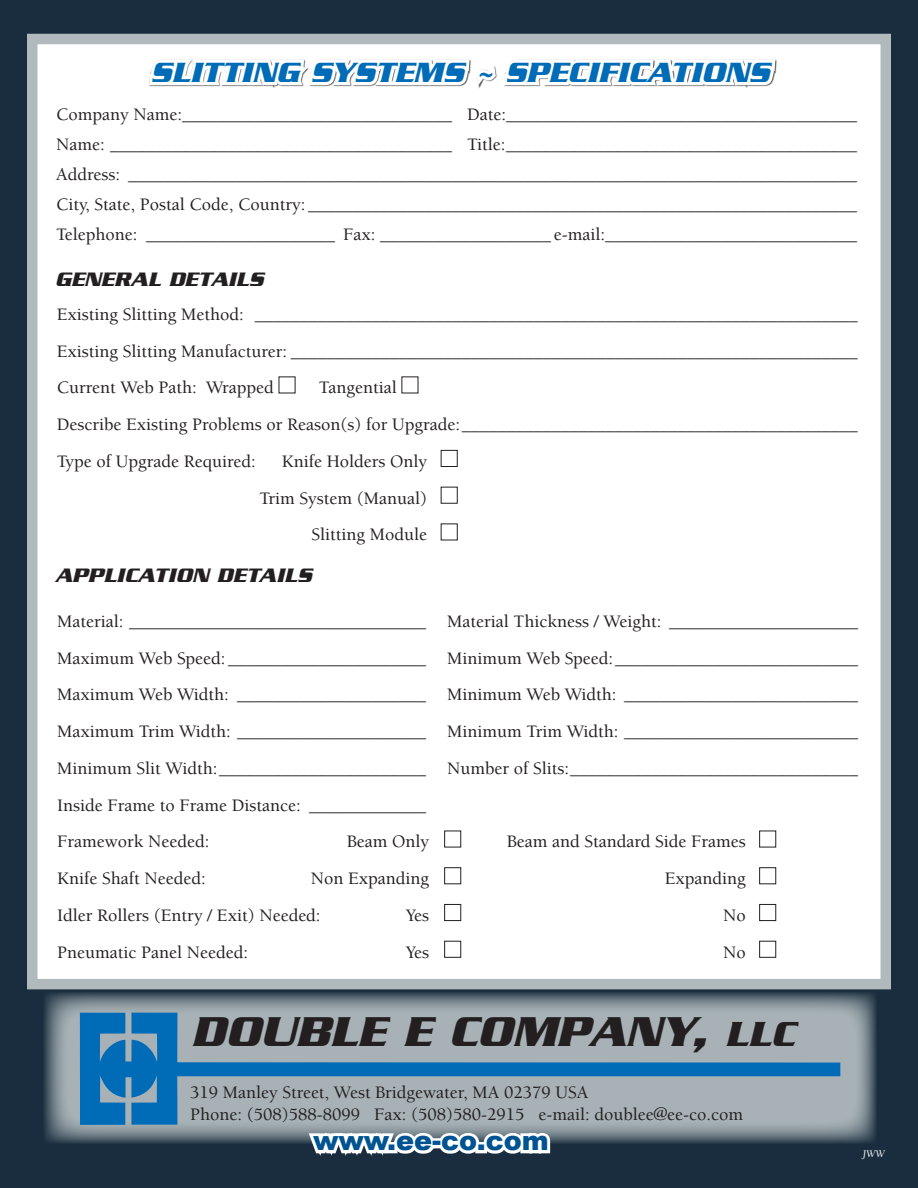
<style>
.page{position:relative;width:918px;height:1188px;background:#192d3e}
.page>*{position:absolute;margin:0;border:0;box-sizing:border-box;transform-origin:0 0}
.t1{font:italic 700 45px "Serpentine";color:#231f20}
.t2{font:italic 700 30px "Serpentine";color:#006bb6}
.t3{font:900 27px "Arial";color:#005391}
.Specs_Text{font:italic 700 21px "Serpentine";color:#231f20}
.Specs_Text-2{font:500 18px/30px "Berkeley";color:#231f20}
.t4{font:italic 10.5px "Berkeley";color:#fff}
.s1{font-size:37.5px}
</style>
<div class="page">
<div style="left:27px;top:34px;width:864px;height:955px;background:#fff;border:10px solid #b0babd"></div>
<svg style="left:146px;top:33px;width:633px;height:55px"></svg>
<div style="left:441px;top:450px;width:17px;height:17px;border:1px solid #231f20"></div>
<div style="left:441px;top:487px;width:17px;height:17px;border:1px solid #231f20"></div>
<div style="left:441px;top:524px;width:17px;height:16px;border:1px solid #231f20"></div>
<div style="left:444px;top:831px;width:17px;height:16px;border:1px solid #231f20"></div>
<div style="left:759px;top:831px;width:17px;height:16px;border:1px solid #231f20"></div>
<div style="left:444px;top:867px;width:17px;height:17px;border:1px solid #231f20"></div>
<div style="left:759px;top:867px;width:17px;height:17px;border:1px solid #231f20"></div>
<div style="left:444px;top:904px;width:17px;height:17px;border:1px solid #231f20"></div>
<div style="left:759px;top:904px;width:17px;height:17px;border:1px solid #231f20"></div>
<div style="left:444px;top:941px;width:17px;height:17px;border:1px solid #231f20"></div>
<div style="left:759px;top:941px;width:17px;height:17px;border:1px solid #231f20"></div>
<svg style="left:44px;top:992px;width:832px;height:152px;background:#74828a"></svg>
<svg style="left:80px;top:1013px;width:760px;height:112px;background:#83a2b6"></svg>
<svg style="left:304px;top:1123px;width:249px;height:33px;background:#bdc3c7"></svg>
<p class="t2" style="left:151px;top:55px;width:621px">SLITTING SYSTEMS ~ SPECIFICATIONS</p>
<p class="Specs_Text-2" style="left:56px;top:100px;width:803px">Company Name:______________________________ Date:_______________________________________<br>Name: ______________________________________ Title:_______________________________________</p>
<p class="Specs_Text-2" style="left:56px;top:160px;width:802px">Address: _________________________________________________________________________________<br>City, State, Postal Code, Country: _____________________________________________________________</p>
<p class="Specs_Text-2" style="left:56px;top:220px;width:803px">Telephone: _____________________ Fax: ___________________ e-mail:____________________________</p>
<p class="Specs_Text" style="left:55px;top:267px;width:210px">GENERAL DETAILS</p>
<p class="Specs_Text-2" style="left:57px;top:300px;width:802px">Existing Slitting Method: ___________________________________________________________________</p>
<p class="Specs_Text-2" style="left:57px;top:336px;width:802px">Existing Slitting Manufacturer: _______________________________________________________________</p>
<p class="Specs_Text-2" style="left:57px;top:373px;width:219px">Current Web Path: Wrapped</p>
<p class="Specs_Text-2" style="left:319px;top:373px;width:80px">Tangential</p>
<p class="Specs_Text-2" style="left:57px;top:410px;width:802px">Describe Existing Problems or Reason(s) for Upgrade:____________________________________________</p>
<p class="Specs_Text-2" style="left:57px;top:447px;width:200px">Type of Upgrade Required:</p>
<p class="Specs_Text-2" style="left:282px;top:447px;width:147px">Knife Holders Only</p>
<p class="Specs_Text-2" style="left:259px;top:483px;width:169px">Trim System (Manual)</p>
<p class="Specs_Text-2" style="left:312px;top:520px;width:117px">Slitting Module</p>
<p class="Specs_Text" style="left:55px;top:563px;width:258px">APPLICATION DETAILS</p>
<p class="Specs_Text-2" style="left:57px;top:607px;width:803px">Material: _________________________________ Material Thickness / Weight: _____________________</p>
<p class="Specs_Text-2" style="left:57px;top:643px;width:802px">Maximum Web Speed: ______________________ Minimum Web Speed:___________________________</p>
<p class="Specs_Text-2" style="left:57px;top:680px;width:802px">Maximum Web Width: _____________________ Minimum Web Width: __________________________</p>
<p class="Specs_Text-2" style="left:57px;top:717px;width:802px">Maximum Trim Width: _____________________ Minimum Trim Width: __________________________</p>
<p class="Specs_Text-2" style="left:57px;top:754px;width:802px">Minimum Slit Width:_______________________ Number of Slits:________________________________</p>
<p class="Specs_Text-2" style="left:57px;top:790px;width:370px">Inside Frame to Frame Distance: _____________</p>
<p class="Specs_Text-2" style="left:57px;top:827px;width:154px">Framework Needed:</p>
<p class="Specs_Text-2" style="left:347px;top:827px;width:84px">Beam Only</p>
<p class="Specs_Text-2" style="left:507px;top:827px;width:240px">Beam and Standard Side Frames</p>
<p class="Specs_Text-2" style="left:57px;top:864px;width:150px">Knife Shaft Needed:</p>
<p class="Specs_Text-2" style="left:311px;top:864px;width:120px">Non Expanding</p>
<p class="Specs_Text-2" style="left:665px;top:864px;width:83px">Expanding</p>
<p class="Specs_Text-2" style="left:57px;top:901px;width:265px">Idler Rollers (Entry / Exit) Needed:</p>
<p class="Specs_Text-2" style="left:406px;top:901px;width:25px">Yes</p>
<p class="Specs_Text-2" style="left:723px;top:901px;width:24px">No</p>
<p class="Specs_Text-2" style="left:57px;top:937px;width:192px">Pneumatic Panel Needed:</p>
<p class="Specs_Text-2" style="left:406px;top:937px;width:25px">Yes</p>
<p class="Specs_Text-2" style="left:723px;top:937px;width:24px">No</p>
<p class="t1" style="left:191px;top:1006px;width:605px">DOUBLE E COMPANY, <span class="s1">LLC</span></p>
<p class="Specs_Text-2" style="left:190px;top:1082px;width:555px;line-height:21.6px">319 Manley Street, West Bridgewater, MA 02379 USA<br>Phone: (508)588-8099 Fax: (508)580-2915 e-mail: doublee@ee-co.com</p>
<p class="t3" style="left:313px;top:1121px;width:237px">www.ee-co.com</p>
<p class="t4" style="left:863px;top:1149px;width:23px">JWW</p>
</div>
